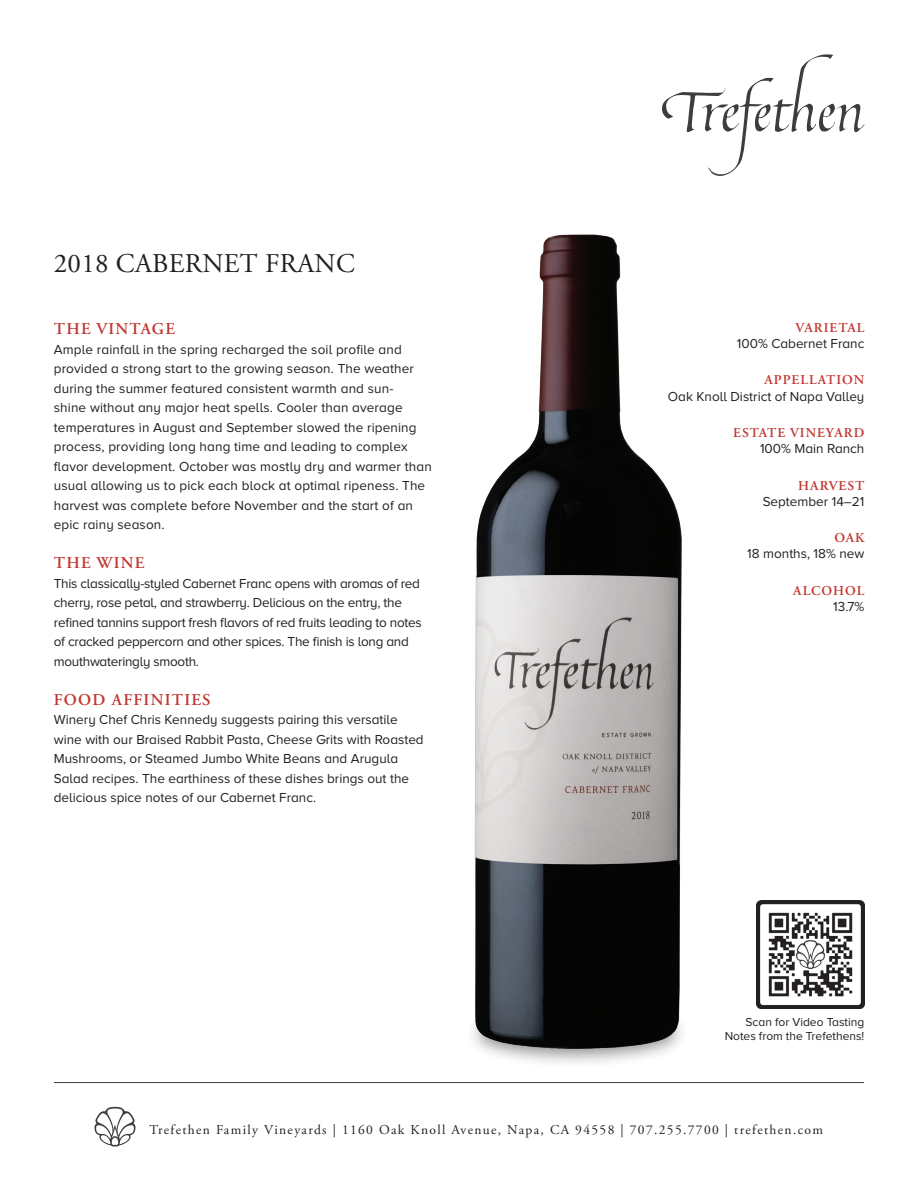
<style>
.page{position:relative;width:918px;height:1188px;background:#fff}
.page>*{position:absolute;margin:0;border:0;box-sizing:border-box;transform-origin:0 0}
.t1{font:27px "Adobe Garamond Pro";letter-spacing:.01em;color:#231f20}
.t2{font:600 16.5px "Adobe Garamond Pro";letter-spacing:.075em;color:#c23630}
.t3{font:13.5px/19.5px "Proxima Nova A";color:#231f20;text-align:right}
.t4{font:13.5px/19.5px "Proxima Nova A";letter-spacing:-.02em;color:#231f20}
.t5{font:13.5px "Adobe Garamond Pro";letter-spacing:.1em;color:#231f20}
.t6{font:600 13.5px/16.2px "Adobe Garamond Pro";letter-spacing:.075em;color:#c23630;text-align:right}
.t7{font:12px/14.4px "Proxima Nova A";color:#231f20;text-align:right}
.s1{font-family:"Adobe Garamond Pro";font-weight:600;color:#c23630}
.s2{font-family:"Proxima Nova A";font-weight:400;color:#231f20}
</style>
<div class="page">
<svg style="left:662px;top:54px;width:203px;height:122px"></svg>
<hr style="left:54px;top:1082px;width:810px;height:1px;background:#3d3d3d">
<svg style="left:95px;top:1107px;width:40px;height:40px"></svg>
<img style="left:473px;top:234px;width:209px;height:829px">
<img style="left:756px;top:900px;width:108px;height:108px">
<p class="t1" style="left:54px;top:247px;width:302px">2018 CABERNET FRANC</p>
<p class="t2" style="left:54px;top:320px;width:123px">THE VINTAGE</p>
<p class="t3" style="left:54px;top:339px;width:380px;text-align:left">Ample rainfall in the spring recharged the soil profile and provided a strong start to the growing season. The weather during the summer featured consistent warmth and sun-<br>shine without any major heat spells. Cooler than average temperatures in August and September slowed the ripening process, providing long hang time and leading to complex flavor development. October was mostly dry and warmer than usual allowing us to pick each block at optimal ripeness. The harvest was complete before November and the start of an epic rainy season.</p>
<p class="t2" style="left:54px;top:554px;width:92px">THE WINE</p>
<p class="t4" style="left:54px;top:573px;width:369px">This classically-styled Cabernet Franc opens with aromas of red cherry, rose petal, and strawberry. Delicious on the entry, the refined tannins support fresh flavors of red fruits leading to notes of cracked peppercorn and other spices. The finish is long and mouthwateringly smooth.</p>
<p class="t2" style="left:54px;top:690px;width:158px">FOOD AFFINITIES</p>
<p class="t3" style="left:54px;top:710px;width:371px;text-align:left">Winery Chef Chris Kennedy suggests pairing this versatile wine with our Braised Rabbit Pasta, Cheese Grits with Roasted Mushrooms, or Steamed Jumbo White Beans and Arugula Salad recipes. The earthiness of these dishes brings out the delicious spice notes of our Cabernet Franc.</p>
<p class="t3" style="left:737px;top:319px;width:129px;line-height:16.2px"><span class="s1">VARIETAL<br></span>100% Cabernet Franc</p>
<p class="t3" style="left:668px;top:372px;width:198px;line-height:16.2px"><span class="s1">APPELLATION<br></span>Oak Knoll District of Napa Valley</p>
<p class="t6" style="left:733px;top:425px;width:133px">ESTATE VINEYARD<br><span class="s2">100% Main Ranch</span></p>
<p class="t3" style="left:763px;top:477px;width:103px;line-height:16.2px"><span class="s1">HARVEST<br></span>September 14–21</p>
<p class="t3" style="left:747px;top:530px;width:119px;line-height:16.2px"><span class="s1">OAK<br></span>18 months, 18% new</p>
<p class="t6" style="left:793px;top:583px;width:73px">ALCOHOL<br><span class="s2">13.7%</span></p>
<p class="t7" style="left:725px;top:1015px;width:141px">Scan for Video Tasting<br>Notes from the Trefethens!</p>
<p class="t5" style="left:150px;top:1121px;width:675px">Trefethen Family Vineyards | 1160 Oak Knoll Avenue, Napa, CA 94558 | 707.255.7700 | trefethen.com</p>
</div>
